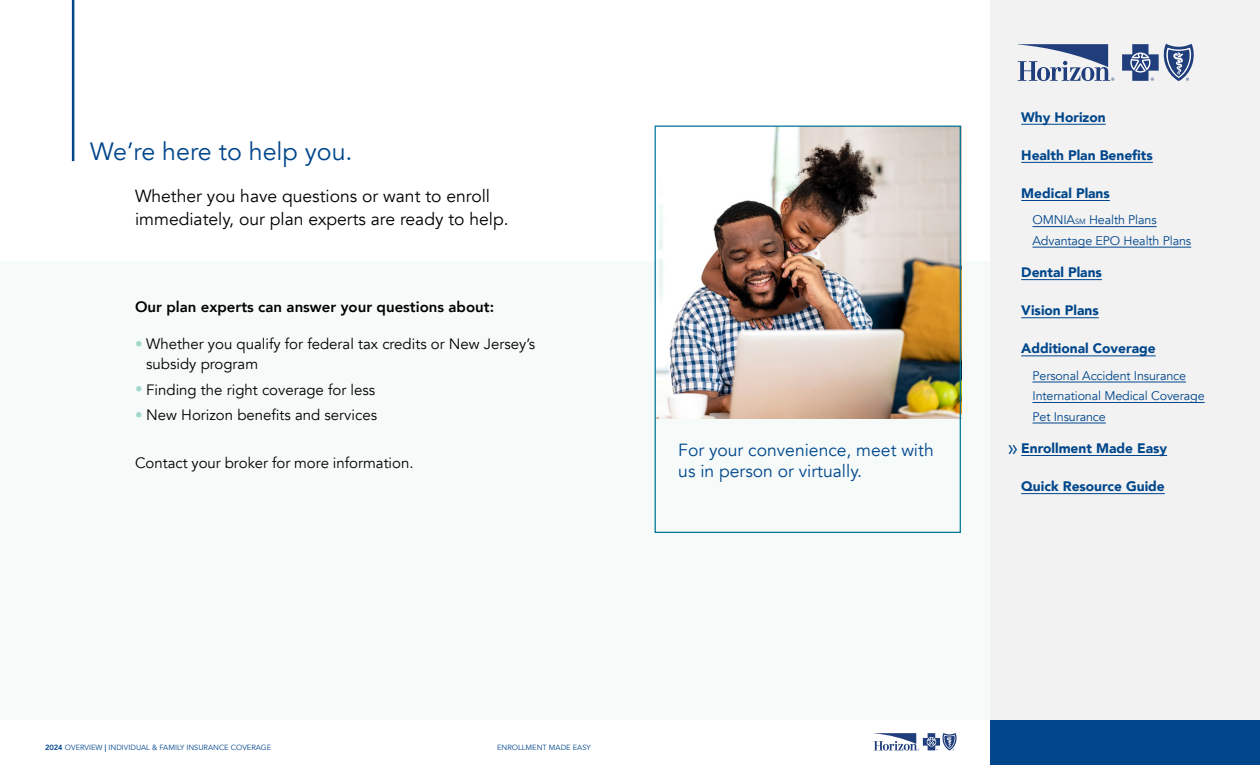
<style>
.page{position:relative;width:1260px;height:765px;background:#fff}
.page>*{position:absolute;margin:0;border:0;box-sizing:border-box;transform-origin:0 0}
.t1{font:25px "Avenir";color:#00468b}
.t2{font:22.5px "Avenir";color:#00468b}
.t3{font:17.5px/22.5px "Avenir";color:#000}
.t4{font:17.5px/21.2px "Avenir";color:#00468b}
.t5{font:15px/20px "Avenir";color:#000}
.t6{font:800 15px "Avenir";color:#000}
.t7{font:900 13.75px "Avenir";color:#00468b}
.t8{font:12.5px/20.5px "Avenir";letter-spacing:-.01em;color:#00468b}
.t9{font:7.5px "Avenir";color:#00468b}
.s1{color:#a2d8cb}
.s2{font-size:7.5px}
.s3{font-weight:800}
</style>
<div class="page">
<div style="left:990px;top:0;width:270px;height:765px;background:#f2f2f2"></div>
<div style="left:990px;top:720px;width:270px;height:45px;background:#00468b"></div>
<svg style="left:874px;top:733px;width:83px;height:18px"></svg>
<svg style="left:1018px;top:44px;width:96px;height:37px"></svg>
<svg style="left:1122px;top:44px;width:72px;height:37px"></svg>
<hr style="left:1021px;top:124px;width:85px;height:1px;background:#00468b">
<hr style="left:1021px;top:162px;width:132px;height:1px;background:#00468b">
<hr style="left:1021px;top:200px;width:89px;height:1px;background:#00468b">
<hr style="left:1032px;top:226px;width:43px;height:1px;background:#00468b">
<hr style="left:1086px;top:226px;width:71px;height:1px;background:#00468b">
<hr style="left:1032px;top:247px;width:159px;height:1px;background:#00468b">
<hr style="left:1021px;top:279px;width:81px;height:1px;background:#00468b">
<hr style="left:1021px;top:317px;width:78px;height:1px;background:#00468b">
<hr style="left:1021px;top:356px;width:135px;height:1px;background:#00468b">
<hr style="left:1032px;top:382px;width:154px;height:1px;background:#00468b">
<hr style="left:1032px;top:402px;width:173px;height:1px;background:#00468b">
<hr style="left:1032px;top:423px;width:74px;height:1px;background:#00468b">
<hr style="left:1021px;top:455px;width:146px;height:1px;background:#00468b">
<hr style="left:1021px;top:493px;width:144px;height:1px;background:#00468b">
<hr style="left:72px;top:0;width:2px;height:161px;background:#00468b">
<div style="left:0;top:261px;width:989px;height:459px;background:#f6fbfa"></div>
<img style="left:657px;top:128px;width:302px;height:290px">
<div style="left:655px;top:126px;width:306px;height:407px;border:1px solid #007494"></div>
<h2 class="t1" style="left:90px;top:137px;width:264px">We’re here to help you.</h2>
<p class="t3" style="left:135px;top:185px;width:375px">Whether you have questions or want to enroll immediately, our plan experts are ready to help.</p>
<p class="t6" style="left:135px;top:295px;width:361px">Our plan experts can answer your questions about:</p>
<p class="t5" style="left:146px;top:334px;width:390px;text-indent:-11px"><span class="s1">•</span> Whether you qualify for federal tax credits or New Jersey’s subsidy program</p>
<p class="t5" style="left:135px;top:380px;width:242px"><span class="s1">•</span> Finding the right coverage for less</p>
<p class="t5" style="left:135px;top:405px;width:244px"><span class="s1">•</span> New Horizon benefits and services</p>
<p class="t5" style="left:135px;top:453px;width:280px">Contact your broker for more information.</p>
<p class="t7" style="left:1021px;top:105px;width:86px">Why Horizon</p>
<p class="t7" style="left:1021px;top:143px;width:133px">Health Plan Benefits</p>
<p class="t7" style="left:1021px;top:181px;width:90px">Medical Plans</p>
<p class="t8" style="left:1032px;top:210px;width:160px">OMNIA<span class="s2">SM</span> Health Plans<br>Advantage EPO Health Plans</p>
<p class="t7" style="left:1021px;top:261px;width:82px">Dental Plans</p>
<p class="t7" style="left:1021px;top:299px;width:79px">Vision Plans</p>
<p class="t7" style="left:1021px;top:337px;width:136px">Additional Coverage</p>
<p class="t8" style="left:1032px;top:365px;width:174px">Personal Accident Insurance<br>International Medical Coverage<br>Pet Insurance</p>
<p class="t7" style="left:1021px;top:436px;width:147px">Enrollment Made Easy</p>
<p class="t7" style="left:1021px;top:475px;width:145px">Quick Resource Guide</p>
<p class="t4" style="left:678px;top:440px;width:257px">For your convenience, meet with us in person or virtually.</p>
<h2 class="t2" style="left:1008px;top:434px;width:12px">»</h2>
<p class="t9" style="left:45px;top:743px;width:228px"><span class="s3">2024</span> OVERVIEW <span class="s3">|</span> INDIVIDUAL &amp; FAMILY INSURANCE COVERAGE</p>
<p class="t9" style="left:497px;top:743px;width:95px">ENROLLMENT MADE EASY</p>
</div>
